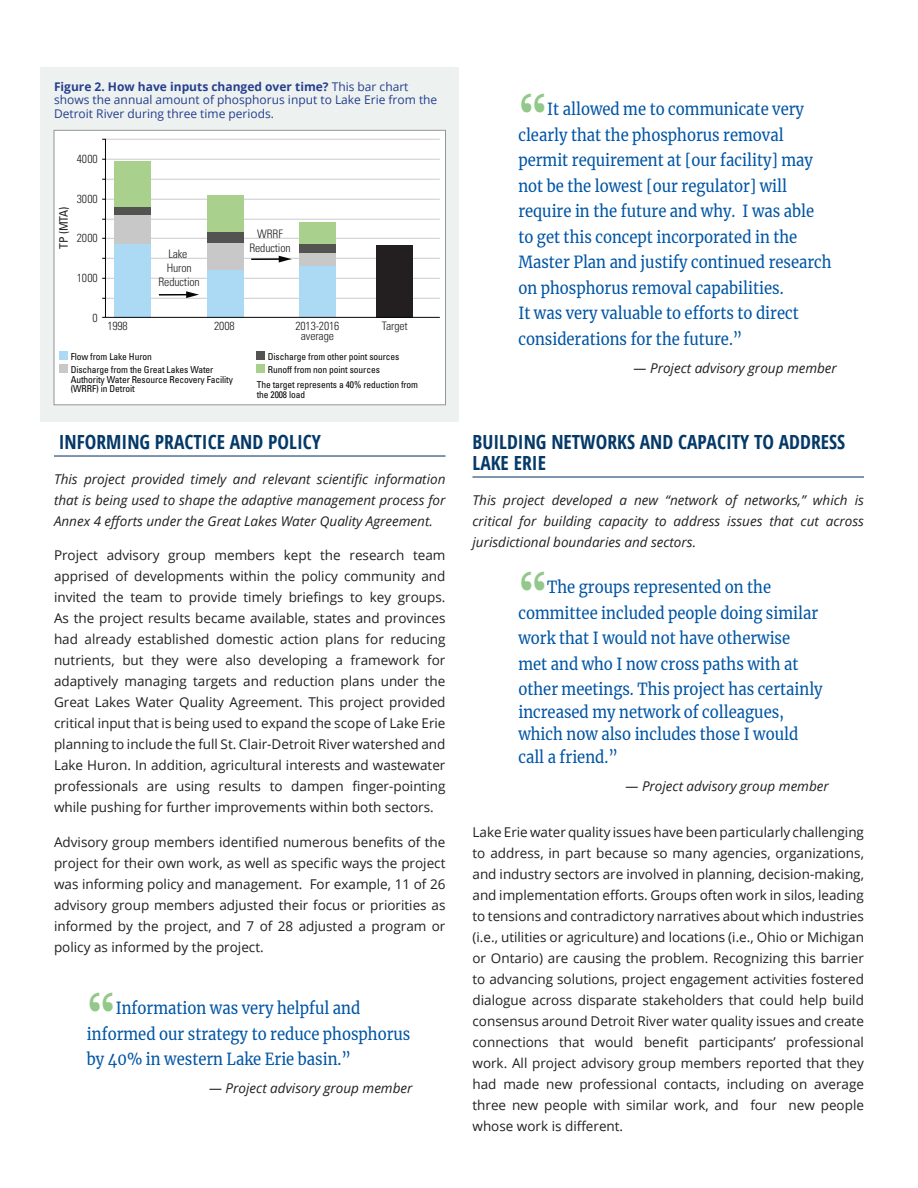
<style>
.page{position:relative;width:918px;height:1188px;background:#fff}
.page>*{position:absolute;margin:0;border:0;box-sizing:border-box;transform-origin:0 0}
.quote{font:700 54px "Baskerville";color:#92c889;scale:.9 1}
.Subtitle{font:700 19.5px/21px "Open Sans Condensed";color:#043968}
.quote-2{font:16.5px/25.5px "Merriweather";color:#0155a5;scale:.9 1}
.t1{font:13.5px/21px "Open Sans";color:#231f20;text-align:justify}
.para-name{font:italic 13.5px/21px "Open Sans";color:#231f20;text-align:justify}
.fig-text-wo-line{font:12px/13.5px "Open Sans";color:#253f8e}
.t2{font:300 condensed 11.7px/14.1px "Univers LT Std";letter-spacing:-.01em;color:#231f20;text-align:center}
.t3{font:condensed 11.7px "Univers LT Std";color:#231f20}
.t4{font:condensed 9.45px/12.8px "Univers LT Std";letter-spacing:-.01em;color:#040503}
.s1{font-weight:700}
</style>
<div class="page">
<div style="left:40px;top:67px;width:419px;height:354px;background:#edf1f0"></div>
<div style="left:54px;top:130px;width:392px;height:275px;background:#fff"></div>
<hr style="left:105px;top:139px;width:335px;height:1px;background:#cbcbcb">
<hr style="left:105px;top:159px;width:335px;height:1px;background:#cbcbcb">
<hr style="left:105px;top:179px;width:335px;height:1px;background:#cbcbcb">
<hr style="left:105px;top:199px;width:335px;height:1px;background:#cbcbcb">
<hr style="left:105px;top:219px;width:335px;height:1px;background:#cbcbcb">
<hr style="left:105px;top:238px;width:335px;height:1px;background:#cbcbcb">
<hr style="left:105px;top:258px;width:335px;height:1px;background:#cbcbcb">
<hr style="left:105px;top:278px;width:335px;height:1px;background:#cbcbcb">
<hr style="left:105px;top:298px;width:335px;height:1px;background:#cbcbcb">
<div style="left:376px;top:245px;width:37px;height:72px;background:#231f20"></div>
<div style="left:114px;top:244px;width:37px;height:73px;background:#acdaf4"></div>
<div style="left:114px;top:215px;width:37px;height:29px;background:#c9c8c8"></div>
<div style="left:114px;top:206px;width:37px;height:9px;background:#535352"></div>
<div style="left:114px;top:161px;width:37px;height:45px;background:#a9d18d"></div>
<div style="left:207px;top:269px;width:37px;height:48px;background:#acdaf4"></div>
<div style="left:207px;top:243px;width:37px;height:26px;background:#c9c8c8"></div>
<div style="left:207px;top:232px;width:37px;height:11px;background:#535352"></div>
<div style="left:207px;top:196px;width:37px;height:36px;background:#a9d18d"></div>
<div style="left:299px;top:266px;width:37px;height:51px;background:#acdaf4"></div>
<div style="left:299px;top:253px;width:37px;height:13px;background:#c9c8c8"></div>
<div style="left:299px;top:244px;width:37px;height:9px;background:#535352"></div>
<div style="left:299px;top:222px;width:37px;height:22px;background:#a9d18d"></div>
<svg style="left:102px;top:138px;width:4px;height:180px"></svg>
<hr style="left:105px;top:317px;width:335px;height:1px;background:#050504">
<svg style="left:159px;top:291px;width:40px;height:7px"></svg>
<svg style="left:251px;top:256px;width:40px;height:7px"></svg>
<div style="left:59px;top:351px;width:9px;height:8px;background:#acdaf4"></div>
<div style="left:59px;top:365px;width:9px;height:8px;background:#c9c8c8"></div>
<div style="left:257px;top:351px;width:8px;height:8px;background:#535352"></div>
<div style="left:257px;top:364px;width:8px;height:8px;background:#a9d18d"></div>
<div style="left:54px;top:130px;width:392px;height:275px;border:1px solid #939598"></div>
<hr style="left:54px;top:456px;width:392px;height:1px;background:#002d5e">
<hr style="left:472px;top:477px;width:392px;height:1px;background:#002d5e">
<p class="fig-text-wo-line" style="left:54px;top:79px;width:385px"><span class="s1">Figure 2. How have inputs changed over time?</span> This bar chart shows the annual amount of phosphorus input to Lake Erie from the<br>Detroit River during three time periods.</p>
<p class="t2" style="left:77px;top:152px;width:22px">4000</p>
<p class="t3" style="left:56px;top:249px;width:44px;rotate:-90deg">TP (MTA)</p>
<p class="t2" style="left:77px;top:192px;width:22px">3000</p>
<p class="t2" style="left:77px;top:231px;width:22px">2000</p>
<p class="t2" style="left:77px;top:271px;width:22px">1000</p>
<p class="t2" style="left:92px;top:310px;width:7px">0</p>
<p class="t2" style="left:159px;top:247px;width:43px">Lake<br>Huron<br>Reduction</p>
<p class="t2" style="left:249px;top:227px;width:43px">WRRF<br>Reduction</p>
<p class="t2" style="left:107px;top:319px;width:22px">1998</p>
<p class="t2" style="left:214px;top:319px;width:22px">2008</p>
<p class="t2" style="left:295px;top:321px;width:45px;line-height:10.2px">2013-2016 average</p>
<p class="t2" style="left:382px;top:319px;width:27px">Target</p>
<p class="t4" style="left:71px;top:350px;width:144px">Flow from Lake Huron<br>Discharge from the Great Lakes Water</p>
<p class="t4" style="left:71px;top:374px;width:164px;line-height:9.8px">Authority Water Resource Recovery Facility (WRRF) in Detroit</p>
<p class="t4" style="left:268px;top:350px;width:133px">Discharge from other point sources<br>Runoff from non point sources</p>
<p class="t4" style="left:257px;top:379px;width:163px;line-height:9.8px">The target represents a 40% reduction from the 2008 load</p>
<p class="Subtitle" style="left:59px;top:431px;width:264px">INFORMING PRACTICE AND POLICY</p>
<p class="para-name" style="left:54px;top:468px;width:393px">This project provided timely and relevant scientific information that is being used to shape the adaptive management process for Annex 4 efforts under the Great Lakes Water Quality Agreement.</p>
<p class="t1" style="left:54px;top:544px;width:393px">Project advisory group members kept the research team apprised of developments within the policy community and invited the team to provide timely briefings to key groups.<br>As the project results became available, states and provinces had already established domestic action plans for reducing nutrients, but they were also developing a framework for adaptively managing targets and reduction plans under the Great Lakes Water Quality Agreement. This project provided critical input that is being used to expand the scope of Lake Erie planning to include the full St. Clair-Detroit River watershed and Lake Huron. In addition, agricultural interests and wastewater professionals are using results to dampen finger-pointing while pushing for further improvements within both sectors.</p>
<p class="t1" style="left:54px;top:831px;width:393px">Advisory group members identified numerous benefits of the project for their own work, as well as specific ways the project was informing policy and management. For example, 11 of 26 advisory group members adjusted their focus or priorities as informed by the project, and 7 of 28 adjusted a program or policy as informed by the project.</p>
<p class="quote" style="left:87px;top:974px;width:34px">“</p>
<p class="quote-2" style="left:87px;top:995px;width:361px;text-indent:29px">Information was very helpful and informed our strategy to reduce phosphorus by 40% in western Lake Erie basin.”</p>
<p class="para-name" style="left:209px;top:1077px;width:205px">— Project advisory group member</p>
<p class="quote" style="left:518px;top:75px;width:34px">“</p>
<p class="quote-2" style="left:518px;top:96px;width:350px;text-indent:29px">It allowed me to communicate very clearly that the phosphorus removal permit requirement at [our facility] may not be the lowest [our regulator] will require in the future and why. I was able to get this concept incorporated in the Master Plan and justify continued research on phosphorus removal capabilities.<br>It was very valuable to efforts to direct considerations for the future.”</p>
<p class="para-name" style="left:634px;top:357px;width:205px">— Project advisory group member</p>
<p class="Subtitle" style="left:472px;top:431px;width:374px">BUILDING NETWORKS AND CAPACITY TO ADDRESS<br>LAKE ERIE</p>
<p class="para-name" style="left:472px;top:489px;width:393px">This project developed a new “network of networks,” which is critical for building capacity to address issues that cut across jurisdictional boundaries and sectors.</p>
<p class="quote" style="left:518px;top:553px;width:34px">“</p>
<p class="quote-2" style="left:518px;top:574px;width:340px;text-indent:29px">The groups represented on the committee included people doing similar work that I would not have otherwise met and who I now cross paths with at other meetings. This project has certainly</p>
<p class="quote-2" style="left:518px;top:700px;width:312px;line-height:22.5px">increased my network of colleagues, which now also includes those I would call a friend.”</p>
<p class="para-name" style="left:626px;top:775px;width:205px">— Project advisory group member</p>
<p class="t1" style="left:472px;top:821px;width:393px">Lake Erie water quality issues have been particularly challenging to address, in part because so many agencies, organizations, and industry sectors are involved in planning, decision-making, and implementation efforts. Groups often work in silos, leading to tensions and contradictory narratives about which industries (i.e., utilities or agriculture) and locations (i.e., Ohio or Michigan or Ontario) are causing the problem. Recognizing this barrier to advancing solutions, project engagement activities fostered dialogue across disparate stakeholders that could help build consensus around Detroit River water quality issues and create connections that would benefit participants’ professional work. All project advisory group members reported that they had made new professional contacts, including on average three new people with similar work, and four new people whose work is different.</p>
</div>
